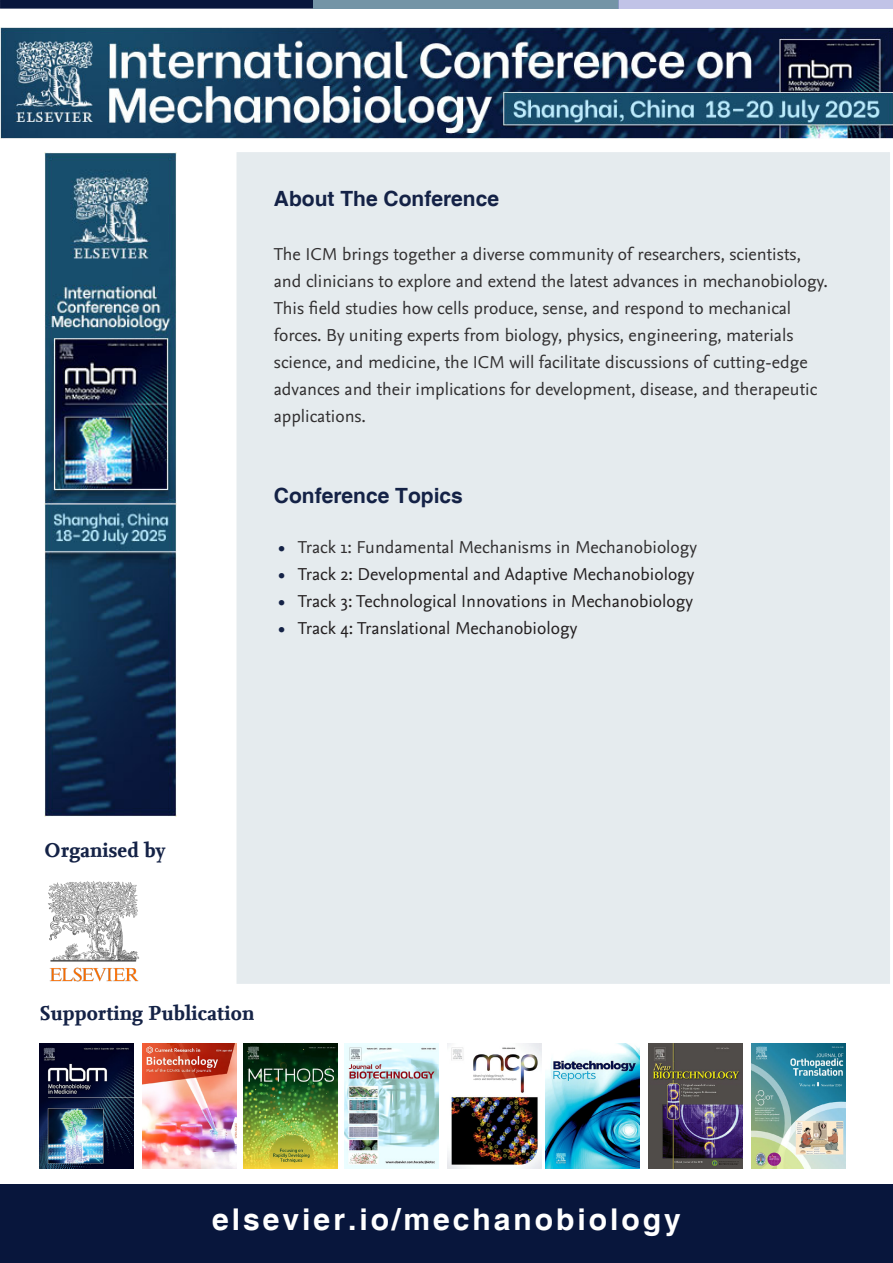
<style>
.page{position:relative;width:893px;height:1263px;background:#fff}
.page>*{position:absolute;margin:0;border:0;box-sizing:border-box;transform-origin:0 0}
.t1{font:700 30px "Helvetica";letter-spacing:.1em;color:#fff}
.t2{font:700 21px "Helvetica";color:#142246}
.t3{font:700 21px "Nexus Serif Offc Pro";color:#142246}
.t4{font:18px/27px "Nexus Sans Pro";color:#312f30}
.t5{font:18px "Nexus Sans Pro";color:#231f20}
.t6{font:700 15px "Nexus Sans Pro";color:#142246}
</style>
<div class="page">
<div style="left:236px;top:152px;width:654px;height:832px;background:#e5ebee"></div>
<img style="left:48px;top:881px;width:91px;height:101px">
<div style="left:0;top:1184px;width:893px;height:79px;background:#08163c"></div>
<div style="left:1px;top:1px;width:311px;height:7px;background:#08163c"></div>
<div style="left:0;top:0;width:313px;height:9px;border:2px solid #08163c"></div>
<div style="left:313px;top:0;width:305px;height:9px;background:#7494a6"></div>
<div style="left:618px;top:0;width:275px;height:9px;background:#c1c3e7"></div>
<img style="left:40px;top:1044px;width:93px;height:125px">
<img style="left:143px;top:1044px;width:93px;height:125px">
<img style="left:244px;top:1044px;width:93px;height:125px">
<img style="left:345px;top:1044px;width:93px;height:125px">
<img style="left:448px;top:1044px;width:94px;height:125px">
<img style="left:546px;top:1044px;width:94px;height:125px">
<img style="left:649px;top:1044px;width:93px;height:125px">
<img style="left:751px;top:1044px;width:94px;height:125px">
<img style="left:0;top:27px;width:893px;height:112px">
<img style="left:45px;top:152px;width:132px;height:664px">
<p class="t2" style="left:274px;top:185px;width:227px">About The Conference</p>
<p class="t4" style="left:274px;top:239px;width:555px">The ICM brings together a diverse community of researchers, scientists, and clinicians to explore and extend the latest advances in mechanobiology.<br>This field studies how cells produce, sense, and respond to mechanical forces. By uniting experts from biology, physics, engineering, materials science, and medicine, the ICM will facilitate discussions of cutting-edge advances and their implications for development, disease, and therapeutic applications.</p>
<p class="t2" style="left:274px;top:482px;width:191px">Conference Topics</p>
<p class="t4" style="left:298px;top:533px;width:401px">Track 1: Fundamental Mechanisms in Mechanobiology</p>
<p class="t5" style="left:298px;top:561px;width:398px">Track 2: Developmental and Adaptive Mechanobiology</p>
<p class="t5" style="left:298px;top:588px;width:397px">Track 3: Technological Innovations in Mechanobiology</p>
<p class="t5" style="left:298px;top:615px;width:281px">Track 4: Translational Mechanobiology</p>
<p class="t6" style="left:278px;top:536px;width:8px">•</p>
<p class="t6" style="left:278px;top:563px;width:8px">•</p>
<p class="t6" style="left:278px;top:590px;width:8px">•</p>
<p class="t6" style="left:278px;top:617px;width:8px">•</p>
<p class="t3" style="left:44px;top:835px;width:123px">Organised by</p>
<p class="t3" style="left:39px;top:997px;width:217px">Supporting Publication</p>
<p class="t1" style="left:212px;top:1201px;width:470px">elsevier.io/mechanobiology</p>
</div>
